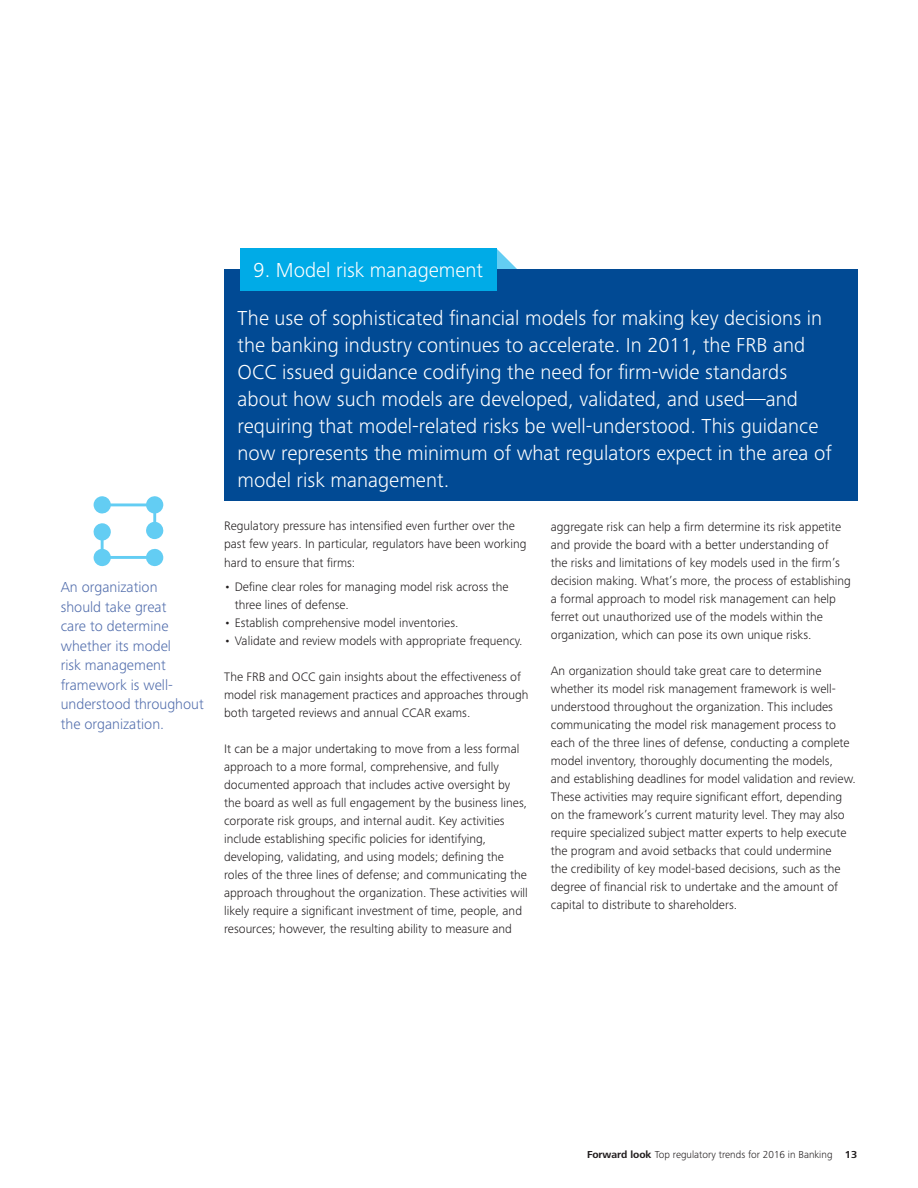
<style>
.page{position:relative;width:918px;height:1188px;background:#fff}
.page>*{position:absolute;margin:0;border:0;box-sizing:border-box;transform-origin:0 0}
.Body_styles_Body_cop{font:300 21px/27px "Frutiger Next Pro";color:#fff}
.Pullout{font:300 15px/19.5px "Frutiger Next Pro";color:#516dac}
.Body_styles_Bullet_c{font:300 12.75px/18px "Frutiger Next Pro";color:#231f20}
.Body_styles_Body_cop-2{font:300 12.75px/18px "Frutiger Next Pro";color:#231f20}
.t1{font:300 10.5px "Frutiger Next Pro";color:#231f20}
.s1{font-weight:700}
</style>
<div class="page">
<svg style="left:497px;top:249px;width:21px;height:21px"></svg>
<div style="left:224px;top:270px;width:633px;height:231px;background:#014a94"></div>
<div style="left:240px;top:249px;width:257px;height:42px;background:#00abe7"></div>
<svg style="left:93px;top:496px;width:71px;height:70px"></svg>
<p class="Pullout" style="left:61px;top:577px;width:145px">An organization<br>should take great<br>care to determine whether its model<br>risk management framework is well&shy;understood throughout the organization.</p>
<p class="Body_styles_Body_cop" style="left:254px;top:257px;width:231px">9. Model risk management</p>
<p class="Body_styles_Body_cop" style="left:238px;top:305px;width:596px">The use of sophisticated financial models for making key decisions in the banking industry continues to accelerate. In 2011, the FRB and OCC issued guidance codifying the need for firm-wide standards about how such models are developed, validated, and used—and requiring that model-related risks be well-understood. This guidance now represents the minimum of what regulators expect in the area of model risk management.</p>
<p class="Body_styles_Body_cop-2" style="left:224px;top:517px;width:304px">Regulatory pressure has intensified even further over the past few years. In particular, regulators have been working hard to ensure that firms:</p>
<p class="Body_styles_Bullet_c" style="left:235px;top:578px;width:275px;text-indent:-11px">• Define clear roles for managing model risk across the three lines of defense.</p>
<p class="Body_styles_Bullet_c" style="left:224px;top:614px;width:236px">• Establish comprehensive model inventories.</p>
<p class="Body_styles_Bullet_c" style="left:224px;top:632px;width:300px">• Validate and review models with appropriate frequency.</p>
<p class="Body_styles_Bullet_c" style="left:224px;top:668px;width:306px">The FRB and OCC gain insights about the effectiveness of model risk management practices and approaches through both targeted reviews and annual CCAR exams.</p>
<p class="Body_styles_Bullet_c" style="left:224px;top:740px;width:305px">It can be a major undertaking to move from a less formal approach to a more formal, comprehensive, and fully documented approach that includes active oversight by the board as well as full engagement by the business lines, corporate risk groups, and internal audit. Key activities include establishing specific policies for identifying, developing, validating, and using models; defining the roles of the three lines of defense; and communicating the approach throughout the organization. These activities will likely require a significant investment of time, people, and resources; however, the resulting ability to measure and</p>
<p class="Body_styles_Bullet_c" style="left:551px;top:517px;width:302px">aggregate risk can help a firm determine its risk appetite and provide the board with a better understanding of<br>the risks and limitations of key models used in the firm’s decision making. What’s more, the process of establishing a formal approach to model risk management can help ferret out unauthorized use of the models within the organization, which can pose its own unique risks.</p>
<p class="Body_styles_Bullet_c" style="left:551px;top:661px;width:307px">An organization should take great care to determine whether its model risk management framework is well&shy;understood throughout the organization. This includes communicating the model risk management process to each of the three lines of defense, conducting a complete model inventory, thoroughly documenting the models,<br>and establishing deadlines for model validation and review.<br>These activities may require significant effort, depending on the framework’s current maturity level. They may also require specialized subject matter experts to help execute the program and avoid setbacks that could undermine<br>the credibility of key model-based decisions, such as the degree of financial risk to undertake and the amount of capital to distribute to shareholders.</p>
<p class="t1" style="left:587px;top:1148px;width:272px"><span class="s1">Forward look</span> Top regulatory trends for 2016 in Banking <span class="s1">13</span></p>
</div>
